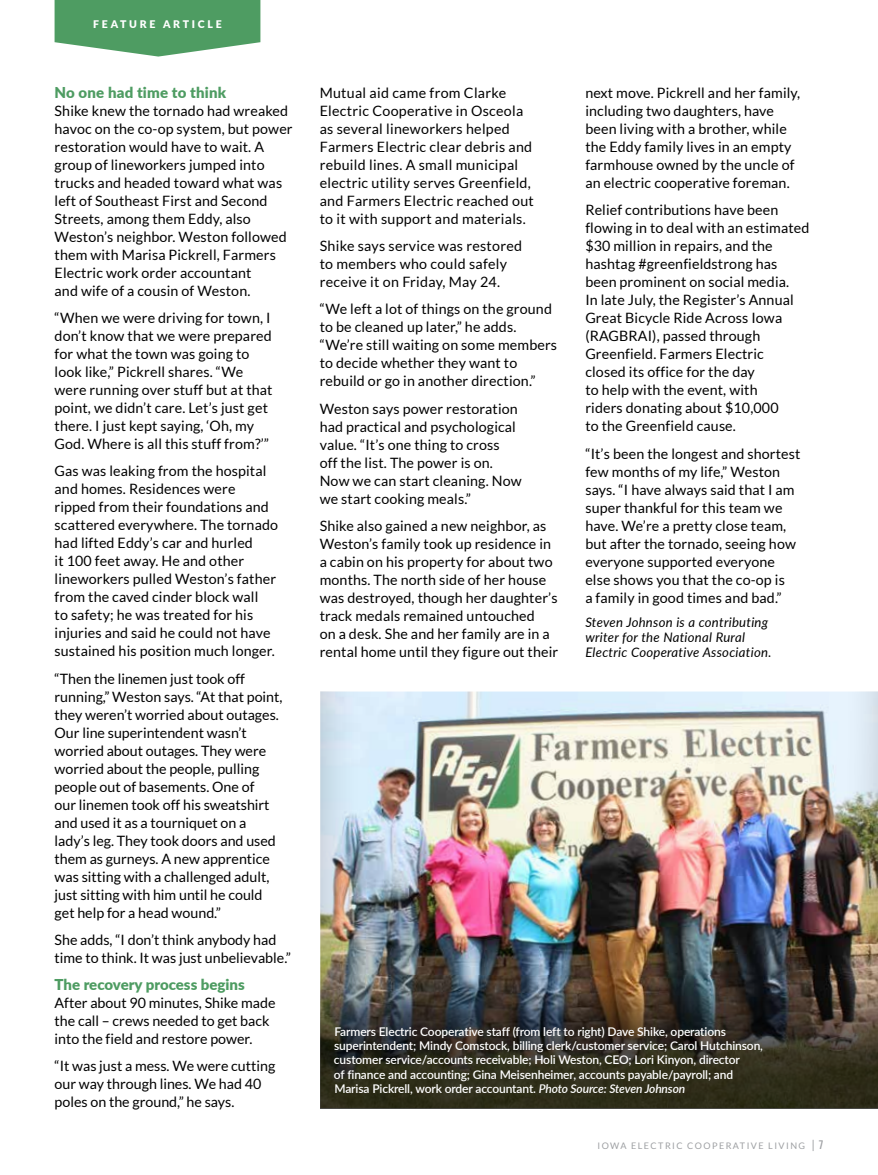
<style>
.page{position:relative;width:878px;height:1175px;background:#fff}
.page>*{position:absolute;margin:0;border:0;box-sizing:border-box;transform-origin:0 0}
.t1{font:900 15px "Lato";color:#4e9c62}
.t2{font:14.25px/18px "Lato";letter-spacing:.01em;color:#000}
.t3{font:italic 13.2px/15px "Lato";letter-spacing:.02em;color:#000}
.t4{font:600 12px/14.4px "Lato";letter-spacing:-.01em;color:#fff}
.t5{font:900 10.5px "Lato";letter-spacing:.26em;color:#fff}
.t6{font:9px "Lato";letter-spacing:.16em;color:#9d9fa2}
.s1{font-style:italic}
.s2{font-size:12px}
.s3{font-family:"Univers";font-stretch:ultra-condensed;font-size:12px}
</style>
<div class="page">
<svg style="left:55px;top:0;width:205px;height:57px;background:#65a976"></svg>
<hr style="left:0;top:427px;width:1px;height:59px;background:#58595b">
<hr style="left:0;top:485px;width:1px;height:240px;background:#fff">
<div style="left:320px;top:690px;width:558px;height:418px;background:#000;opacity:.25"></div>
<svg style="left:320px;top:976px;width:558px;height:132px;background:#37342a"></svg>
<p class="t5" style="left:93px;top:16px;width:130px">FEATURE ARTICLE</p>
<p class="t1" style="left:55px;top:81px;width:173px">No one had time to think</p>
<p class="t2" style="left:55px;top:102px;width:239px">Shike knew the tornado had wreaked havoc on the co-op system, but power restoration would have to wait. A group of lineworkers jumped into trucks and headed toward what was left of Southeast First and Second Streets, among them Eddy, also Weston’s neighbor. Weston followed them with Marisa Pickrell, Farmers Electric work order accountant<br>and wife of a cousin of Weston.</p>
<p class="t2" style="left:55px;top:309px;width:219px">“When we were driving for town, I don’t know that we were prepared for what the town was going to look like,” Pickrell shares. “We were running over stuff but at that point, we didn’t care. Let’s just get there. I just kept saying, ‘Oh, my God. Where is all this stuff from?’”</p>
<p class="t2" style="left:55px;top:462px;width:225px">Gas was leaking from the hospital and homes. Residences were ripped from their foundations and scattered everywhere. The tornado had lifted Eddy’s car and hurled<br>it 100 feet away. He and other lineworkers pulled Weston’s father from the caved cinder block wall<br>to safety; he was treated for his injuries and said he could not have sustained his position much longer.</p>
<p class="t2" style="left:55px;top:669px;width:229px">“Then the linemen just took off running,” Weston says. “At that point, they weren’t worried about outages.<br>Our line superintendent wasn’t worried about outages. They were worried about the people, pulling people out of basements. One of<br>our linemen took off his sweatshirt and used it as a tourniquet on a lady’s leg. They took doors and used them as gurneys. A new apprentice was sitting with a challenged adult, just sitting with him until he could get help for a head wound.”</p>
<p class="t2" style="left:55px;top:930px;width:238px">She adds, “I don’t think anybody had time to think. It was just unbelievable.”</p>
<p class="t1" style="left:55px;top:973px;width:192px">The recovery process begins</p>
<p class="t2" style="left:55px;top:994px;width:222px">After about 90 minutes, Shike made the call – crews needed to get back into the field and restore power.</p>
<p class="t2" style="left:55px;top:1057px;width:222px">“It was just a mess. We were cutting our way through lines. We had 40 poles on the ground,” he says.</p>
<p class="t2" style="left:320px;top:84px;width:216px">Mutual aid came from Clarke<br>Electric Cooperative in Osceola as several lineworkers helped<br>Farmers Electric clear debris and rebuild lines. A small municipal electric utility serves Greenfield, and Farmers Electric reached out to it with support and materials.</p>
<p class="t2" style="left:320px;top:237px;width:204px">Shike says service was restored to members who could safely receive it on Friday, May 24.</p>
<p class="t2" style="left:320px;top:300px;width:239px">“We left a lot of things on the ground to be cleaned up later,” he adds. “We’re still waiting on some members to decide whether they want to rebuild or go in another direction.”</p>
<p class="t2" style="left:320px;top:399px;width:203px">Weston says power restoration had practical and psychological value. “It’s one thing to cross<br>off the list. The power is on.<br>Now we can start cleaning. Now we start cooking meals.”</p>
<p class="t2" style="left:320px;top:516px;width:240px">Shike also gained a new neighbor, as Weston’s family took up residence in a cabin on his property for about two months. The north side of her house was destroyed, though her daughter’s track medals remained untouched<br>on a desk. She and her family are in a rental home until they figure out their</p>
<p class="t2" style="left:585px;top:84px;width:216px">next move. Pickrell and her family, including two daughters, have been living with a brother, while the Eddy family lives in an empty farmhouse owned by the uncle of an electric cooperative foreman.</p>
<p class="t2" style="left:585px;top:201px;width:225px">Relief contributions have been flowing in to deal with an estimated $30 million in repairs, and the hashtag #greenfieldstrong has been prominent on social media.<br>In late July, the Register’s Annual<br>Great Bicycle Ride Across Iowa (RAGBRAI), passed through<br>Greenfield. Farmers Electric<br>closed its office for the day<br>to help with the event, with<br>riders donating about $10,000<br>to the Greenfield cause.</p>
<p class="t2" style="left:585px;top:444px;width:217px">“It’s been the longest and shortest few months of my life,” Weston says. “I have always said that I am super thankful for this team we have. We’re a pretty close team, but after the tornado, seeing how everyone supported everyone else shows you that the co-op is<br>a family in good times and bad.”</p>
<p class="t3" style="left:585px;top:614px;width:187px">Steven Johnson is a contributing writer for the National Rural<br>Electric Cooperative Association.</p>
<p class="t4" style="left:334px;top:1023px;width:430px">Farmers Electric Cooperative staff (from left to right) Dave Shike, operations superintendent; Mindy Comstock, billing clerk/customer service; Carol Hutchinson, customer service/accounts receivable; Holi Weston, CEO; Lori Kinyon, director<br>of finance and accounting; Gina Meisenheimer, accounts payable/payroll; and Marisa Pickrell, work order accountant. <span class="s1">Photo Source: Steven Johnson</span></p>
<p class="t6" style="left:597px;top:1141px;width:227px">IOWA ELECTRIC COOPERATIVE LIVING <span class="s2">|</span> <span class="s3">7</span></p>
</div>
